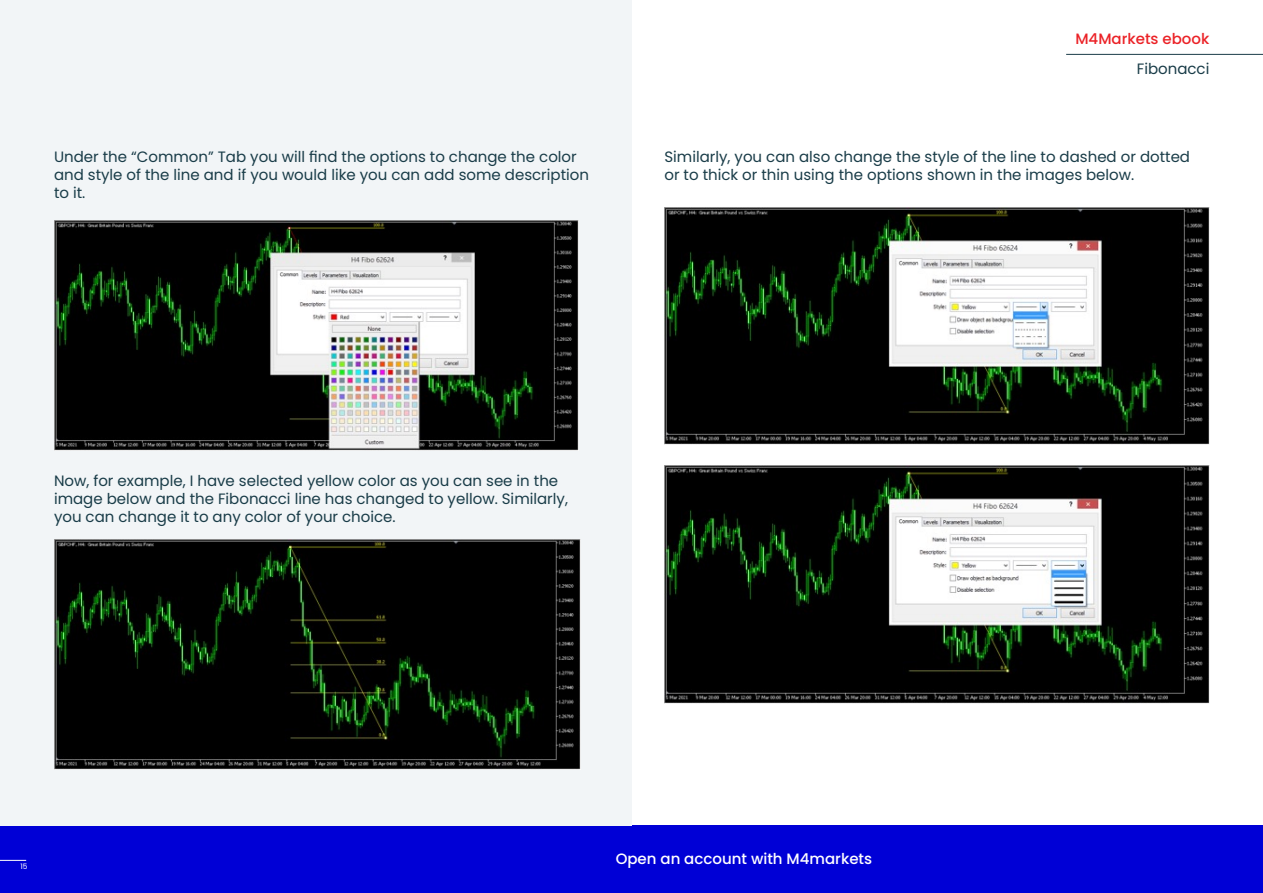
<style>
.page{position:relative;width:1263px;height:893px;background:#fff}
.page>*{position:absolute;margin:0;border:0;box-sizing:border-box;transform-origin:0 0}
.t1{font:15px/18px "Poppins";color:#193c48}
.t2{font:500 15px "Poppins";color:#fff}
.t3{font:500 15px "Poppins";color:#eb2227}
.t4{font:7.5px "Poppins";color:#fff}
</style>
<div class="page">
<div style="left:0;top:825px;width:1263px;height:68px;background:#0000d6"></div>
<svg style="left:0;top:860px;width:26px;height:1px"></svg>
<hr style="left:1066px;top:54px;width:197px;height:1px;background:#193c48">
<div style="left:0;top:0;width:631px;height:825px;background:#f2f5f7"></div>
<img style="left:54px;top:221px;width:525px;height:229px">
<img style="left:54px;top:540px;width:526px;height:230px">
<img style="left:664px;top:207px;width:545px;height:238px">
<img style="left:664px;top:465px;width:546px;height:238px">
<p class="t3" style="left:1075px;top:30px;width:136px">M4Markets ebook</p>
<p class="t1" style="left:54px;top:148px;width:536px">Under the “Common” Tab you will find the options to change the color and style of the line and if you would like you can add some description to it.</p>
<p class="t1" style="left:1137px;top:60px;width:74px">Fibonacci</p>
<p class="t1" style="left:664px;top:148px;width:527px">Similarly, you can also change the style of the line to dashed or dotted or to thick or thin using the options shown in the images below.</p>
<p class="t1" style="left:54px;top:472px;width:515px">Now, for example, I have selected yellow color as you can see in the image below and the Fibonacci line has changed to yellow. Similarly, you can change it to any color of your choice.</p>
<p class="t4" style="left:21px;top:862px;width:9px">15</p>
<p class="t2" style="left:616px;top:850px;width:258px">Open an account with M4markets</p>
</div>
